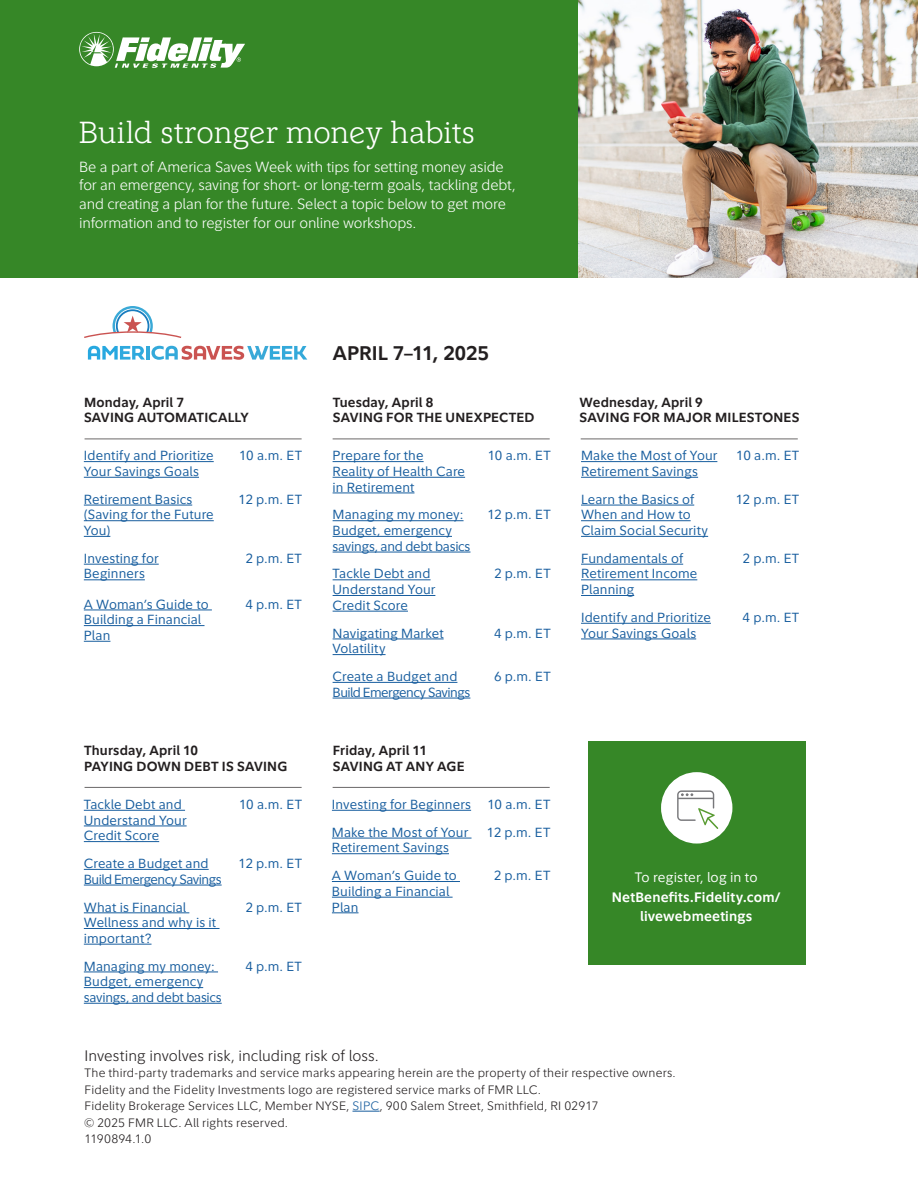
<style>
.page{position:relative;width:918px;height:1188px;background:#fff}
.page>*{position:absolute;margin:0;border:0;box-sizing:border-box;transform-origin:0 0}
.t1{font:300 30px "Fidelity Slab";letter-spacing:-.005em;color:#fff}
.t2{font:700 19.5px "Fidelity Sans 2";color:#231f20}
.t3{font:300 15px "Fidelity Sans 2";letter-spacing:.005em;color:#231f20}
.t4{font:300 14.55px/18.6px "Fidelity Sans 2";letter-spacing:-.01em;color:#fff}
.t5{font:700 13.5px/19.5px "Fidelity Sans 2";letter-spacing:.015em;color:#fff;text-align:center}
.t6{font:13.5px "Fidelity Sans 2";letter-spacing:.005em;color:#fff}
.t7{font:13.05px/15.6px "Fidelity Sans 2";letter-spacing:.01em;color:#175d9e}
.t8{font:700 13.05px/15.6px "Fidelity Sans 2";letter-spacing:.015em;color:#231f20}
.t9{font:13.05px/15.6px "Fidelity Sans 2";letter-spacing:-.035em;color:#175d9e}
.t10{font:300 12px/16.5px "Fidelity Sans 2";letter-spacing:.015em;color:#231f20}
.s1{color:#175d9e}
</style>
<div class="page">
<div style="left:588px;top:741px;width:217px;height:223px;background:#368727"></div>
<div style="left:0;top:0;width:863px;height:277px;background:#368727"></div>
<svg style="left:353px;top:1111px;width:27px;height:1px"></svg>
<hr style="left:84px;top:461px;width:130px;height:1px;background:#175d9e">
<hr style="left:84px;top:477px;width:115px;height:1px;background:#175d9e">
<hr style="left:84px;top:505px;width:108px;height:1px;background:#175d9e">
<hr style="left:84px;top:520px;width:130px;height:1px;background:#175d9e">
<svg style="left:84px;top:536px;width:26px;height:1px"></svg>
<hr style="left:84px;top:564px;width:75px;height:1px;background:#175d9e">
<hr style="left:84px;top:579px;width:61px;height:1px;background:#175d9e">
<hr style="left:84px;top:610px;width:128px;height:1px;background:#175d9e">
<hr style="left:84px;top:625px;width:121px;height:1px;background:#175d9e">
<svg style="left:84px;top:641px;width:26px;height:1px"></svg>
<hr style="left:84px;top:810px;width:101px;height:1px;background:#175d9e">
<hr style="left:84px;top:826px;width:103px;height:1px;background:#175d9e">
<hr style="left:84px;top:841px;width:75px;height:1px;background:#175d9e">
<hr style="left:84px;top:869px;width:125px;height:1px;background:#175d9e">
<hr style="left:84px;top:885px;width:138px;height:1px;background:#175d9e">
<hr style="left:84px;top:912px;width:105px;height:1px;background:#175d9e">
<hr style="left:84px;top:928px;width:136px;height:1px;background:#175d9e">
<hr style="left:84px;top:944px;width:68px;height:1px;background:#175d9e">
<hr style="left:84px;top:972px;width:134px;height:1px;background:#175d9e">
<hr style="left:84px;top:987px;width:119px;height:1px;background:#175d9e">
<hr style="left:84px;top:1003px;width:138px;height:1px;background:#175d9e">
<hr style="left:332px;top:810px;width:139px;height:1px;background:#175d9e">
<hr style="left:332px;top:838px;width:140px;height:1px;background:#175d9e">
<hr style="left:332px;top:853px;width:117px;height:1px;background:#175d9e">
<hr style="left:332px;top:881px;width:128px;height:1px;background:#175d9e">
<hr style="left:332px;top:897px;width:121px;height:1px;background:#175d9e">
<svg style="left:332px;top:912px;width:27px;height:1px"></svg>
<hr style="left:581px;top:461px;width:136px;height:1px;background:#175d9e">
<hr style="left:581px;top:477px;width:117px;height:1px;background:#175d9e">
<hr style="left:581px;top:505px;width:113px;height:1px;background:#175d9e">
<hr style="left:581px;top:520px;width:110px;height:1px;background:#175d9e">
<hr style="left:581px;top:536px;width:127px;height:1px;background:#175d9e">
<hr style="left:581px;top:564px;width:102px;height:1px;background:#175d9e">
<hr style="left:581px;top:579px;width:116px;height:1px;background:#175d9e">
<hr style="left:581px;top:595px;width:53px;height:1px;background:#175d9e">
<hr style="left:581px;top:623px;width:130px;height:1px;background:#175d9e">
<hr style="left:581px;top:639px;width:115px;height:1px;background:#175d9e">
<hr style="left:333px;top:461px;width:91px;height:1px;background:#175d9e">
<hr style="left:333px;top:477px;width:132px;height:1px;background:#175d9e">
<hr style="left:333px;top:493px;width:82px;height:1px;background:#175d9e">
<hr style="left:333px;top:520px;width:131px;height:1px;background:#175d9e">
<hr style="left:333px;top:536px;width:119px;height:1px;background:#175d9e">
<hr style="left:333px;top:552px;width:138px;height:1px;background:#175d9e">
<hr style="left:333px;top:579px;width:98px;height:1px;background:#175d9e">
<hr style="left:333px;top:595px;width:102px;height:1px;background:#175d9e">
<hr style="left:333px;top:611px;width:75px;height:1px;background:#175d9e">
<hr style="left:333px;top:639px;width:111px;height:1px;background:#175d9e">
<hr style="left:333px;top:654px;width:53px;height:1px;background:#175d9e">
<hr style="left:333px;top:682px;width:124px;height:1px;background:#175d9e">
<hr style="left:333px;top:698px;width:137px;height:1px;background:#175d9e">
<hr style="left:581px;top:439px;width:217px;height:1px;background:#231f20">
<hr style="left:85px;top:439px;width:217px;height:1px;background:#231f20">
<hr style="left:85px;top:787px;width:217px;height:1px;background:#231f20">
<hr style="left:333px;top:439px;width:217px;height:1px;background:#231f20">
<hr style="left:333px;top:787px;width:217px;height:1px;background:#231f20">
<svg style="left:79px;top:32px;width:166px;height:36px"></svg>
<svg style="left:88px;top:346px;width:57px;height:14px"></svg>
<hr style="left:146px;top:346px;width:4px;height:14px;background:#33a9da">
<svg style="left:84px;top:306px;width:97px;height:32px"></svg>
<svg style="left:151px;top:346px;width:156px;height:14px"></svg>
<div style="left:661px;top:772px;width:71px;height:72px;background:#fff;border-radius:50%"></div>
<svg style="left:677px;top:790px;width:41px;height:39px"></svg>
<img style="left:578px;top:0;width:340px;height:277px">
<h1 class="t1" style="left:79px;top:114px;width:397px">Build stronger money habits</h1>
<p class="t4" style="left:79px;top:157px;width:438px">Be a part of America Saves Week with tips for setting money aside for an emergency, saving for short- or long-term goals, tackling debt, and creating a plan for the future. Select a topic below to get more information and to register for our online workshops.</p>
<p class="t8" style="left:84px;top:394px;width:166px">Monday, April 7<br>SAVING AUTOMATICALLY</p>
<p class="t7" style="left:84px;top:448px;width:131px">Identify and Prioritize<br>Your Savings Goals</p>
<p class="t7" style="left:239px;top:448px;width:64px">10 a.m. ET</p>
<p class="t7" style="left:84px;top:491px;width:131px">Retirement Basics (Saving for the Future<br>You)</p>
<p class="t7" style="left:239px;top:491px;width:65px">12 p.m. ET</p>
<p class="t7" style="left:84px;top:551px;width:76px">Investing for<br>Beginners</p>
<p class="t7" style="left:245px;top:551px;width:58px">2 p.m. ET</p>
<p class="t7" style="left:84px;top:596px;width:126px">A Woman’s Guide to<br>Building a Financial<br>Plan</p>
<p class="t7" style="left:245px;top:596px;width:58px">4 p.m. ET</p>
<p class="t8" style="left:84px;top:743px;width:205px">Thursday, April 10<br>PAYING DOWN DEBT IS SAVING</p>
<p class="t7" style="left:84px;top:797px;width:104px">Tackle Debt and<br>Understand Your<br>Credit Score</p>
<p class="t7" style="left:239px;top:797px;width:64px">10 a.m. ET</p>
<p class="t9" style="left:84px;top:856px;width:139px">Create a Budget and<br>Build Emergency Savings</p>
<p class="t7" style="left:239px;top:856px;width:65px">12 p.m. ET</p>
<p class="t7" style="left:84px;top:899px;width:134px">What is Financial<br>Wellness and why is it important?</p>
<p class="t7" style="left:245px;top:899px;width:58px">2 p.m. ET</p>
<p class="t7" style="left:84px;top:958px;width:139px">Managing my money:<br>Budget, emergency savings, and debt basics</p>
<p class="t7" style="left:245px;top:958px;width:58px">4 p.m. ET</p>
<h2 class="t2" style="left:333px;top:340px;width:158px">APRIL 7–11, 2025</h2>
<p class="t8" style="left:333px;top:394px;width:203px">Tuesday, April 8<br>SAVING FOR THE UNEXPECTED</p>
<p class="t7" style="left:333px;top:448px;width:134px">Prepare for the<br>Reality of Health Care in Retirement</p>
<p class="t7" style="left:488px;top:448px;width:64px">10 a.m. ET</p>
<p class="t7" style="left:333px;top:507px;width:139px">Managing my money:<br>Budget, emergency savings, and debt basics</p>
<p class="t7" style="left:487px;top:507px;width:65px">12 p.m. ET</p>
<p class="t7" style="left:333px;top:566px;width:104px">Tackle Debt and<br>Understand Your<br>Credit Score</p>
<p class="t7" style="left:494px;top:566px;width:58px">2 p.m. ET</p>
<p class="t7" style="left:333px;top:625px;width:113px">Navigating Market<br>Volatility</p>
<p class="t7" style="left:494px;top:625px;width:58px">4 p.m. ET</p>
<p class="t9" style="left:333px;top:669px;width:139px">Create a Budget and<br>Build Emergency Savings</p>
<p class="t7" style="left:494px;top:669px;width:58px">6 p.m. ET</p>
<p class="t8" style="left:333px;top:743px;width:133px">Friday, April 11<br>SAVING AT ANY AGE</p>
<p class="t7" style="left:332px;top:797px;width:141px">Investing for Beginners</p>
<p class="t7" style="left:487px;top:797px;width:64px">10 a.m. ET</p>
<p class="t7" style="left:332px;top:824px;width:138px">Make the Most of Your<br>Retirement Savings</p>
<p class="t7" style="left:487px;top:824px;width:65px">12 p.m. ET</p>
<p class="t7" style="left:332px;top:868px;width:126px">A Woman’s Guide to<br>Building a Financial<br>Plan</p>
<p class="t7" style="left:494px;top:868px;width:58px">2 p.m. ET</p>
<p class="t8" style="left:580px;top:394px;width:221px">Wednesday, April 9<br>SAVING FOR MAJOR MILESTONES</p>
<p class="t7" style="left:581px;top:448px;width:138px">Make the Most of Your<br>Retirement Savings</p>
<p class="t7" style="left:736px;top:448px;width:64px">10 a.m. ET</p>
<p class="t7" style="left:581px;top:491px;width:129px">Learn the Basics of<br>When and How to<br>Claim Social Security</p>
<p class="t7" style="left:736px;top:491px;width:65px">12 p.m. ET</p>
<p class="t7" style="left:581px;top:551px;width:118px">Fundamentals of<br>Retirement Income<br>Planning</p>
<p class="t7" style="left:743px;top:551px;width:58px">2 p.m. ET</p>
<p class="t7" style="left:581px;top:610px;width:131px">Identify and Prioritize<br>Your Savings Goals</p>
<p class="t7" style="left:743px;top:610px;width:58px">4 p.m. ET</p>
<p class="t6" style="left:635px;top:869px;width:124px">To register, log in to</p>
<p class="t5" style="left:612px;top:887px;width:170px">NetBenefits.Fidelity.com/ livewebmeetings</p>
<p class="t3" style="left:85px;top:1046px;width:296px">Investing involves risk, including risk of loss.</p>
<p class="t10" style="left:85px;top:1065px;width:593px">The third-party trademarks and service marks appearing herein are the property of their respective owners.<br>Fidelity and the Fidelity Investments logo are registered service marks of FMR LLC.<br>Fidelity Brokerage Services LLC, Member NYSE, <span class="s1">SIPC</span>, 900 Salem Street, Smithfield, RI 02917<br>© 2025 FMR LLC. All rights reserved.<br>1190894.1.0</p>
</div>
